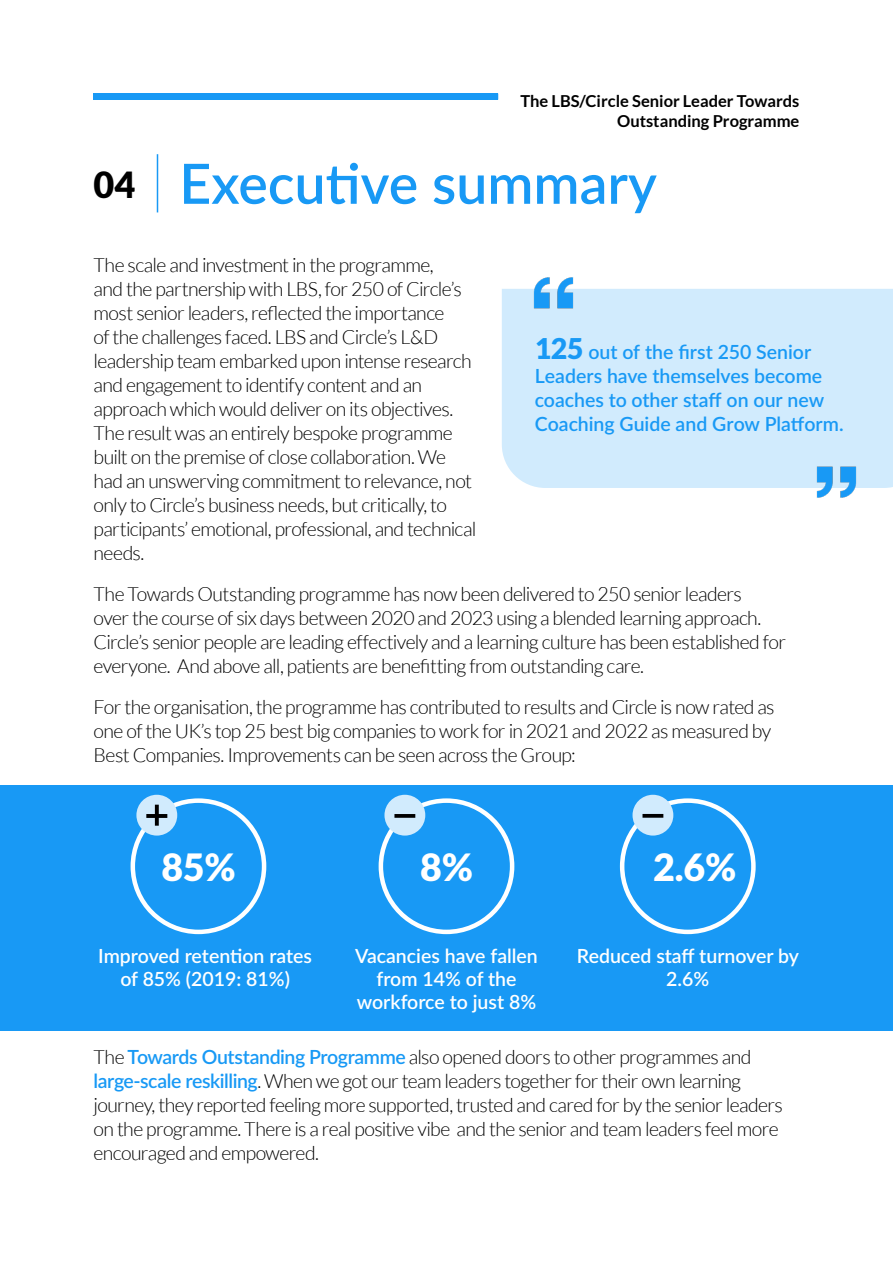
<style>
.page{position:relative;width:893px;height:1263px;background:#fff}
.page>*{position:absolute;margin:0;border:0;box-sizing:border-box;transform-origin:0 0}
.t1{font:600 55.5px "Lato";color:#1899f5}
.t2{font:900 37.5px "Lato";color:#fff}
.t3{font:900 36px "Lato";color:#000}
.t4{font:300 19.5px/24px "Lato";letter-spacing:-.035em;color:#000}
.t5{font:600 19.5px/23.4px "Lato";color:#fff;text-align:center}
.t6{font:600 19.5px/24px "Lato";color:#1899f5}
.t7{font:700 16.5px/19.8px "Lato";color:#000;text-align:right}
.s1{font-weight:900;font-size:28.5px}
.s2{font-weight:600;color:#1899f5}
</style>
<div class="page">
<div style="left:0;top:785px;width:893px;height:245px;background:#1899f5"></div>
<hr style="left:157px;top:154px;width:1px;height:58px;background:#1899f5">
<div style="left:94px;top:94px;width:404px;height:6px;background:#1899f5"></div>
<div style="left:131px;top:798px;width:135px;height:136px;border:4px solid #fff;border-radius:50%"></div>
<div style="left:379px;top:798px;width:135px;height:136px;border:4px solid #fff;border-radius:50%"></div>
<div style="left:620px;top:798px;width:136px;height:136px;border:4px solid #fff;border-radius:50%"></div>
<div style="left:136px;top:795px;width:41px;height:40px;background:#d1ebfd;border-radius:50%"></div>
<hr style="left:146px;top:814px;width:21px;height:4px;background:#000">
<svg style="left:155px;top:805px;width:4px;height:21px"></svg>
<div style="left:384px;top:795px;width:41px;height:40px;background:#d1ebfd;border-radius:50%"></div>
<div style="left:632px;top:795px;width:41px;height:40px;background:#d1ebfd;border-radius:50%"></div>
<div style="left:502px;top:289px;width:391px;height:199px;background:#d1ebfd"></div>
<img style="left:517px;top:277px;width:74px;height:53px">
<img style="left:799px;top:446px;width:74px;height:52px">
<svg style="left:394px;top:814px;width:21px;height:4px"></svg>
<svg style="left:642px;top:814px;width:21px;height:4px"></svg>
<h3 class="t3" style="left:94px;top:162px;width:43px">04</h3>
<p class="t7" style="left:520px;top:91px;width:281px">The LBS/Circle Senior Leader Towards<br>Outstanding Programme</p>
<h1 class="t1" style="left:179px;top:149px;width:479px">Executive summary</h1>
<p class="t4" style="left:94px;top:252px;width:384px">The scale and investment in the programme,<br>and the partnership with LBS, for 250 of Circle’s most senior leaders, reflected the importance<br>of the challenges faced. LBS and Circle’s L&amp;D leadership team embarked upon intense research and engagement to identify content and an approach which would deliver on its objectives.<br>The result was an entirely bespoke programme built on the premise of close collaboration. We had an unswerving commitment to relevance, not only to Circle’s business needs, but critically, to participants’ emotional, professional, and technical needs.</p>
<p class="t4" style="left:94px;top:581px;width:694px">The Towards Outstanding programme has now been delivered to 250 senior leaders<br>over the course of six days between 2020 and 2023 using a blended learning approach.<br>Circle’s senior people are leading effectively and a learning culture has been established for everyone. And above all, patients are benefitting from outstanding care.</p>
<p class="t4" style="left:94px;top:694px;width:683px">For the organisation, the programme has contributed to results and Circle is now rated as one of the UK’s top 25 best big companies to work for in 2021 and 2022 as measured by<br>Best Companies. Improvements can be seen across the Group:</p>
<p class="t6" style="left:535px;top:339px;width:310px"><span class="s1">125</span> out of the first 250 Senior<br>Leaders have themselves become coaches to other staff on our new<br>Coaching Guide and Grow Platform.</p>
<h2 class="t2" style="left:161px;top:844px;width:76px">85%</h2>
<h2 class="t2" style="left:420px;top:844px;width:54px">8%</h2>
<h2 class="t2" style="left:653px;top:844px;width:85px">2.6%</h2>
<p class="t5" style="left:98px;top:943px;width:215px">Improved retention rates of 85% (2019: 81%)</p>
<p class="t5" style="left:355px;top:943px;width:184px">Vacancies have fallen from 14% of the workforce to just 8%</p>
<p class="t5" style="left:577px;top:943px;width:224px">Reduced staff turnover by<br>2.6%</p>
<p class="t4" style="left:94px;top:1044px;width:691px">The <span class="s2">Towards Outstanding Programme</span> also opened doors to other programmes and <span class="s2">large-scale reskilling</span>. When we got our team leaders together for their own learning journey, they reported feeling more supported, trusted and cared for by the senior leaders on the programme. There is a real positive vibe and the senior and team leaders feel more encouraged and empowered.</p>
</div>
